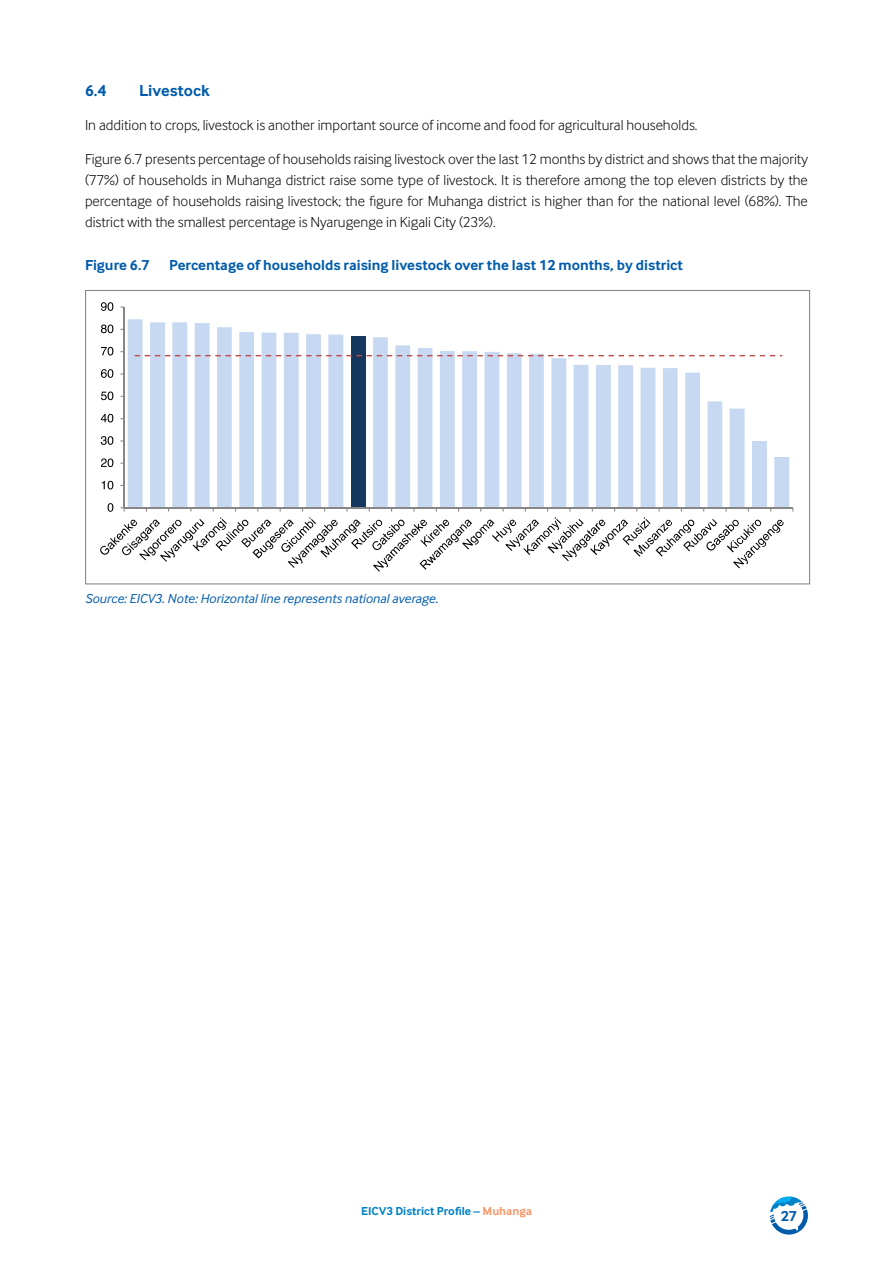
<style>
.page{position:relative;width:893px;height:1263px;background:#fff}
.page>*{position:absolute;margin:0;border:0;box-sizing:border-box;transform-origin:0 0}
.t1{font:700 16.5px "Inter Face";color:#005cab}
.t2{font:300 15px/21px "Inter Face";color:#000;text-align:justify}
.t3{font:700 15px "Inter Face";color:#005cab}
.t4{font:italic 13.5px "Inter Face";color:#005cab}
.t5{font:700 12px "Inter Face";color:#0081c6}
.s1{color:#f7976a}
</style>
<div class="page">
<svg style="left:770px;top:1196px;width:38px;height:38px"></svg>
<svg style="left:85px;top:290px;width:725px;height:294px"></svg>
<p class="t1" style="left:85px;top:81px;width:23px">6.4</p>
<p class="t1" style="left:139px;top:81px;width:72px">Livestock</p>
<p class="t2" style="left:85px;top:114px;width:614px">In addition to crops, livestock is another important source of income and food for agricultural households.</p>
<p class="t2" style="left:85px;top:148px;width:724px">Figure 6.7 presents percentage of households raising livestock over the last 12 months by district and shows that the majority (77%) of households in Muhanga district raise some type of livestock. It is therefore among the top eleven districts by the percentage of households raising livestock; the figure for Muhanga district is higher than for the national level (68%). The district with the smallest percentage is Nyarugenge in Kigali City (23%).</p>
<p class="t3" style="left:85px;top:256px;width:66px">Figure 6.7</p>
<p class="t3" style="left:169px;top:256px;width:516px">Percentage of households raising livestock over the last 12 months, by district</p>
<p class="t4" style="left:85px;top:591px;width:355px">Source: EICV3. Note: Horizontal line represents national average.</p>
<p class="t5" style="left:361px;top:1204px;width:172px">EICV3 District Profile – <span class="s1">Muhanga</span></p>
<p class="t3" style="left:781px;top:1207px;width:18px">27</p>
</div>
